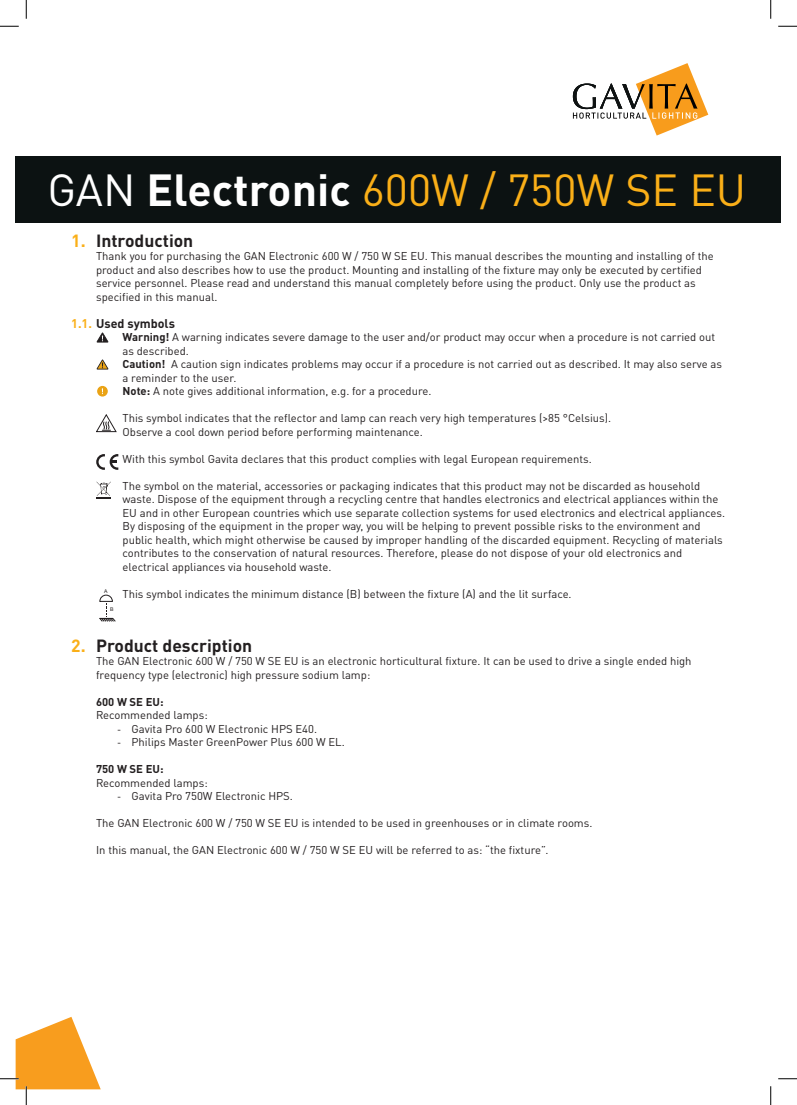
<style>
.page{position:relative;width:797px;height:1105px;background:#fff}
.page>*{position:absolute;margin:0;border:0;box-sizing:border-box;transform-origin:0 0}
.t1{font:44.38px "DIN Pro";color:#faaf18}
.t2{font:700 17.5px "DIN Pro";color:#231f20}
.t3{font:700 12.5px "DIN Pro";color:#231f20}
.t4{font:11.25px/13.5px "DIN Pro";color:#231f20}
.t5{font:700 11.25px "DIN Pro";color:#231f20}
.t6{font:5.12px "Arial";color:#231f20}
.s1{color:#fff}
.s2{font-weight:700;color:#fff}
.s3{color:#faaf18}
.s4{font-weight:700}
.s5{font-family:"Calibri"}
</style>
<div class="page">
<div style="left:16px;top:156px;width:765px;height:67px;background:#0c1212"></div>
<svg style="left:573px;top:63px;width:135px;height:73px"></svg>
<svg style="left:96px;top:332px;width:13px;height:11px"></svg>
<svg style="left:96px;top:359px;width:13px;height:11px"></svg>
<svg style="left:97px;top:386px;width:11px;height:11px"></svg>
<svg style="left:96px;top:414px;width:20px;height:18px"></svg>
<svg style="left:96px;top:454px;width:22px;height:16px"></svg>
<svg style="left:96px;top:481px;width:15px;height:18px"></svg>
<svg style="left:99px;top:594px;width:17px;height:27px"></svg>
<svg style="left:0;top:25px;width:19px;height:2px"></svg>
<svg style="left:778px;top:25px;width:19px;height:2px"></svg>
<svg style="left:778px;top:1078px;width:19px;height:1px"></svg>
<svg style="left:25px;top:0;width:2px;height:19px"></svg>
<svg style="left:0;top:1017px;width:101px;height:88px"></svg>
<svg style="left:770px;top:0;width:1px;height:19px"></svg>
<svg style="left:770px;top:1086px;width:1px;height:19px"></svg>
<h1 class="t1" style="left:48px;top:155px;width:700px"><span class="s1">GAN</span> <span class="s2">Electronic</span> 600W / 750W SE EU</h1>
<h2 class="t2" style="left:71px;top:226px;width:124px"><span class="s3">1.</span> Introduction</h2>
<p class="t4" style="left:96px;top:248px;width:619px">Thank you for purchasing the GAN Electronic 600 W / 750 W SE EU. This manual describes the mounting and installing of the product and also describes how to use the product. Mounting and installing of the fixture may only be executed by certified service personnel. Please read and understand this manual completely before using the product. Only use the product as specified in this manual.</p>
<p class="t3" style="left:71px;top:313px;width:105px"><span class="s3">1.1.</span> Used symbols</p>
<p class="t4" style="left:122px;top:329px;width:601px"><span class="s4">Warning!</span> A warning indicates severe damage to the user and/or product may occur when a procedure is not carried out as described.<br><span class="s4">Caution!</span> A caution sign indicates problems may occur if a procedure is not carried out as described. It may also serve as a reminder to the user.<br><span class="s4">Note:</span> A note gives additional information, e.g. for a procedure.</p>
<p class="t4" style="left:122px;top:410px;width:490px">This symbol indicates that the reflector and lamp can reach very high temperatures (&gt;85 °Celsius).<br>Observe a cool down period before performing maintenance.</p>
<p class="t4" style="left:123px;top:451px;width:470px">With this symbol Gavita declares that this product complies with legal European requirements.</p>
<p class="t4" style="left:123px;top:478px;width:604px">The symbol on the material, accessories or packaging indicates that this product may not be discarded as household waste. Dispose of the equipment through a recycling centre that handles electronics and electrical appliances within the EU and in other European countries which use separate collection systems for used electronics and electrical appliances.<br>By disposing of the equipment in the proper way, you will be helping to prevent possible risks to the environment and public health, which might otherwise be caused by improper handling of the discarded equipment. Recycling of materials contributes to the conservation of natural resources. Therefore, please do not dispose of your old electronics and electrical appliances via household waste.</p>
<p class="t6" style="left:104px;top:587px;width:5px">A</p>
<p class="t6" style="left:110px;top:606px;width:5px">B</p>
<p class="t4" style="left:122px;top:586px;width:450px">This symbol indicates the minimum distance (B) between the fixture (A) and the lit surface.</p>
<h2 class="t2" style="left:71px;top:631px;width:182px"><span class="s3">2.</span> Product description</h2>
<p class="t4" style="left:96px;top:653px;width:597px">The GAN Electronic 600 W / 750 W SE EU is an electronic horticultural fixture. It can be used to drive a single ended high frequency type (electronic) high pressure sodium lamp:</p>
<p class="t5" style="left:96px;top:692px;width:69px">600 W SE EU:</p>
<p class="t4" style="left:96px;top:707px;width:113px">Recommended lamps:</p>
<p class="t4" style="left:117px;top:721px;width:201px"><span class="s5">-</span> Gavita Pro 600 W Electronic HPS E40.</p>
<p class="t4" style="left:117px;top:734px;width:229px"><span class="s5">-</span> Philips Master GreenPower Plus 600 W EL.</p>
<p class="t5" style="left:96px;top:760px;width:69px">750 W SE EU:</p>
<p class="t4" style="left:96px;top:775px;width:113px">Recommended lamps:</p>
<p class="t4" style="left:117px;top:788px;width:177px"><span class="s5">-</span> Gavita Pro 750W Electronic HPS.</p>
<p class="t4" style="left:96px;top:815px;width:498px">The GAN Electronic 600 W / 750 W SE EU is intended to be used in greenhouses or in climate rooms.</p>
<p class="t4" style="left:96px;top:842px;width:454px">In this manual, the GAN Electronic 600 W / 750 W SE EU will be referred to as: “the fixture”.</p>
</div>
